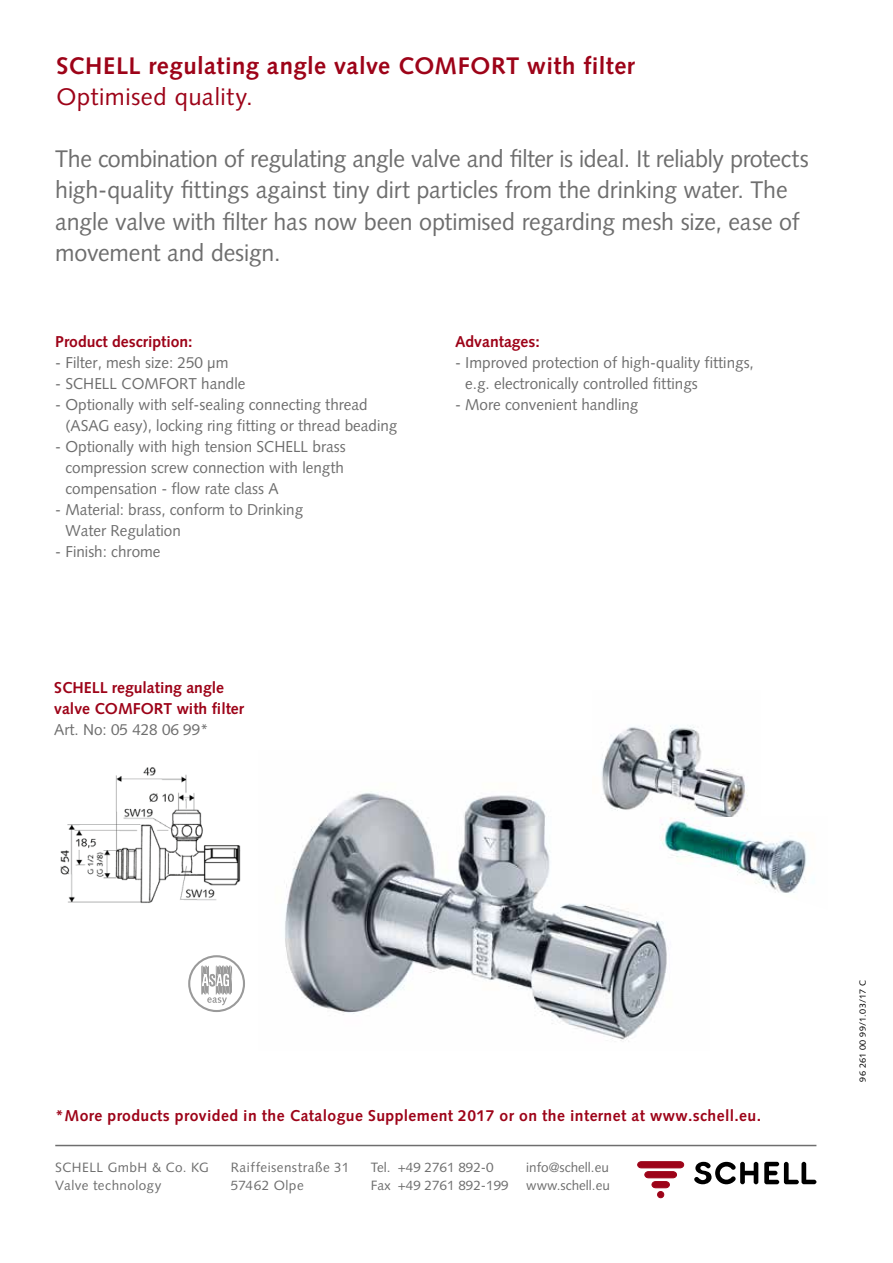
<style>
.page{position:relative;width:893px;height:1263px;background:#fff}
.page>*{position:absolute;margin:0;border:0;box-sizing:border-box;transform-origin:0 0}
.t1{font:24px/31.5px "Syntax LT Pro";letter-spacing:-.01em;color:#6e6e6e}
.t2{font:700 24px "Syntax LT Pro";letter-spacing:.02em;color:#9d0318}
.t3{font:24px "Syntax LT Pro";letter-spacing:.02em;color:#9d0318}
.t4{font:15.75px/21px "Syntax LT Pro";color:#6e6e6e}
.t5{font:700 15.75px "Syntax LT Pro";letter-spacing:.025em;color:#9d0318}
.t6{font:700 15.75px/21px "Syntax LT Pro";color:#9d0318}
.t7{font:13.5px/18px "Syntax LT Pro";color:#6e6e6e}
.t8{font:13.5px/18px "Syntax LT Pro";letter-spacing:.02em;color:#6e6e6e}
.t9{font:9px "Syntax LT Pro";letter-spacing:.055em;color:#000}
</style>
<div class="page">
<svg style="left:637px;top:1161px;width:47px;height:27px"></svg>
<div style="left:658px;top:1191px;width:6px;height:7px;background:#9d0318;border-radius:50%"></div>
<div style="left:657px;top:1191px;width:7px;height:7px;border:1px solid #9d0318;border-radius:50%"></div>
<svg style="left:694px;top:1162px;width:64px;height:22px"></svg>
<svg style="left:764px;top:1162px;width:52px;height:22px"></svg>
<hr style="left:55px;top:1145px;width:761px;height:1px;background:#6e6e6e">
<img style="left:285px;top:791px;width:382px;height:250px">
<img style="left:592px;top:725px;width:156px;height:125px">
<img style="left:659px;top:817px;width:148px;height:92px">
<div style="left:188px;top:955px;width:57px;height:57px;border:2px solid #000;border-radius:50%"></div>
<svg style="left:201px;top:965px;width:31px;height:40px"></svg>
<img style="left:60px;top:767px;width:181px;height:136px">
<h1 class="t2" style="left:56px;top:51px;width:580px">SCHELL regulating angle valve COMFORT with filter</h1>
<h1 class="t3" style="left:56px;top:83px;width:198px">Optimised quality.</h1>
<p class="t1" style="left:55px;top:143px;width:755px">The combination of regulating angle valve and filter is ideal. It reliably protects high-quality fittings against tiny dirt particles from the drinking water. The angle valve with filter has now been optimised regarding mesh size, ease of movement and design.</p>
<p class="t6" style="left:55px;top:331px;width:139px">Product description:</p>
<p class="t4" style="left:55px;top:352px;width:175px">- Filter, mesh size: 250 μm</p>
<p class="t4" style="left:55px;top:373px;width:192px">- SCHELL COMFORT handle</p>
<p class="t4" style="left:65px;top:394px;width:333px;text-indent:-10px">- Optionally with self-sealing connecting thread (ASAG easy), locking ring fitting or thread beading</p>
<p class="t4" style="left:65px;top:436px;width:282px;text-align:justify;text-indent:-10px">- Optionally with high tension SCHELL brass compression screw connection with length compensation - flow rate class A</p>
<p class="t4" style="left:65px;top:499px;width:239px;text-indent:-10px">- Material: brass, conform to Drinking<br>Water Regulation</p>
<p class="t4" style="left:55px;top:541px;width:107px">- Finish: chrome</p>
<p class="t6" style="left:54px;top:677px;width:191px">SCHELL regulating angle valve COMFORT with filter</p>
<p class="t4" style="left:54px;top:719px;width:156px">Art. No: 05 428 06 99*</p>
<p class="t6" style="left:455px;top:331px;width:86px">Advantages:</p>
<p class="t4" style="left:465px;top:352px;width:290px;text-indent:-10px">- Improved protection of high-quality fittings, e.g. electronically controlled fittings</p>
<p class="t4" style="left:455px;top:394px;width:185px">- More convenient handling</p>
<p class="t5" style="left:55px;top:1107px;width:707px">*More products provided in the Catalogue Supplement 2017 or on the internet at www.schell.eu.</p>
<p class="t8" style="left:55px;top:1158px;width:155px">SCHELL GmbH &amp; Co. KG<br>Valve technology</p>
<p class="t8" style="left:231px;top:1158px;width:120px">Raiffeisenstraße 31<br>57462 Olpe</p>
<p class="t7" style="left:371px;top:1158px;width:139px">Tel. +49 2761 892-0<br>Fax +49 2761 892-199</p>
<p class="t7" style="left:526px;top:1158px;width:85px">info@schell.eu www.schell.eu</p>
<p class="t9" style="left:857px;top:1082px;width:103px;rotate:-90deg">96 261 00 99/1.03/17 C</p>
</div>
